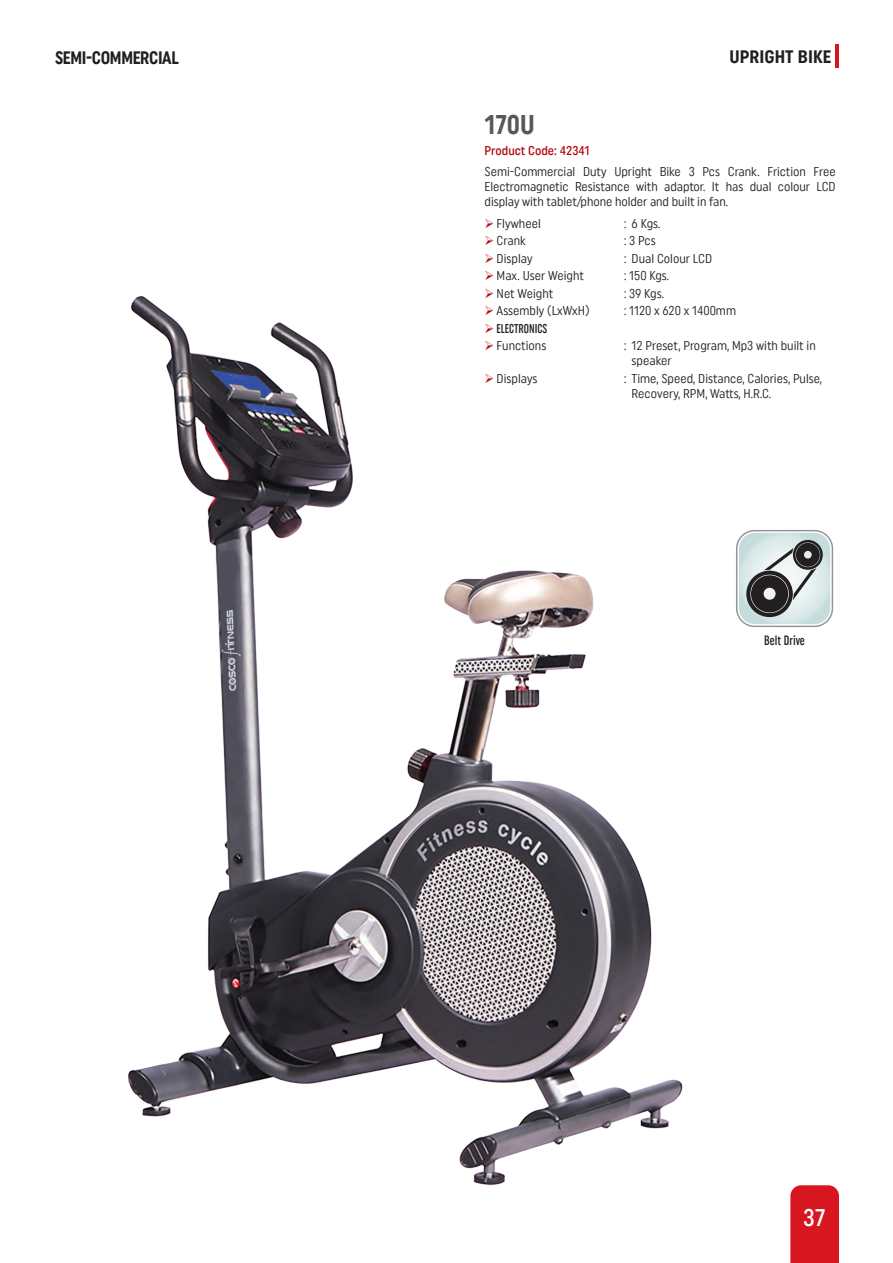
<style>
.page{position:relative;width:893px;height:1263px;background:#fff}
.page>*{position:absolute;margin:0;border:0;box-sizing:border-box;transform-origin:0 0}
.Product_Name{font:27px "Uniform Condensed 4";color:#57585a;scale:.95 1}
.t1{font:24px "Uniform Condensed 2";color:#fff}
.Master_Page{font:18px "Uniform Condensed 4";letter-spacing:-.02em;color:#231f20;scale:.93 1}
.Master_Page-2{font:18px "Uniform Condensed 4";color:#231f20}
.Body_Text_2{font:13.5px "Uniform Extra Condensed 2";color:#231f20}
.Body_Text_2-2{font:12.75px/15.3px "Uniform Condensed 6";color:#231f20}
.Product_Code{font:12.75px "Uniform Condensed 2";color:#b00d15}
.t2{font:12.75px "Uniform Extra Condensed 2";color:#231f20}
</style>
<div class="page">
<div style="left:790px;top:1185px;width:49px;height:78px;background:#d7171f"></div>
<hr style="left:836px;top:45px;width:3px;height:23px;background:#d7171f">
<img style="left:128px;top:296px;width:555px;height:889px">
<svg style="left:737px;top:531px;width:95px;height:95px;background:#cee1e1"></svg>
<div style="left:734px;top:528px;width:101px;height:101px;border:4px solid #fff;border-radius:18px"></div>
<div style="left:736px;top:530px;width:97px;height:97px;border:2px solid #939598;border-radius:18px"></div>
<svg style="left:746px;top:540px;width:77px;height:77px;background:#969c9c"></svg>
<svg style="left:486px;top:296px;width:7px;height:2px"></svg>
<svg style="left:486px;top:306px;width:7px;height:9px"></svg>
<svg style="left:486px;top:323px;width:7px;height:10px"></svg>
<svg style="left:486px;top:341px;width:7px;height:9px"></svg>
<svg style="left:486px;top:374px;width:7px;height:9px"></svg>
<p class="Master_Page" style="left:55px;top:47px;width:134px">SEMI-COMMERCIAL</p>
<h3 class="Master_Page-2" style="left:729px;top:46px;width:103px">UPRIGHT BIKE</h3>
<p class="Product_Name" style="left:485px;top:108px;width:54px">170U</p>
<p class="Product_Code" style="left:485px;top:143px;width:106px">Product Code: 42341</p>
<p class="Body_Text_2-2" style="left:485px;top:163px;width:353px;text-align:justify">Semi-Commercial Duty Upright Bike 3 Pcs Crank. Friction Free Electromagnetic Resistance with adaptor. It has dual colour LCD display with tablet/phone holder and built in fan.</p>
<p class="Body_Text_2-2" style="left:497px;top:216px;width:46px">Flywheel</p>
<p class="Body_Text_2-2" style="left:624px;top:216px;width:38px">: 6 Kgs.</p>
<p class="Body_Text_2-2" style="left:497px;top:233px;width:31px">Crank</p>
<p class="Body_Text_2-2" style="left:624px;top:233px;width:33px">: 3 Pcs</p>
<p class="Body_Text_2-2" style="left:497px;top:250px;width:37px">Display</p>
<p class="Body_Text_2-2" style="left:624px;top:250px;width:90px">: Dual Colour LCD</p>
<p class="Body_Text_2-2" style="left:497px;top:268px;width:89px">Max. User Weight</p>
<p class="Body_Text_2-2" style="left:624px;top:268px;width:46px">: 150 Kgs.</p>
<p class="Body_Text_2-2" style="left:497px;top:285px;width:58px">Net Weight</p>
<p class="Body_Text_2-2" style="left:624px;top:285px;width:41px">: 39 Kgs.</p>
<p class="Body_Text_2-2" style="left:497px;top:303px;width:94px">Assembly (LxWxH)</p>
<p class="Body_Text_2-2" style="left:624px;top:303px;width:113px">: 1120 x 620 x 1400mm</p>
<p class="t2" style="left:497px;top:321px;width:52px">ELECTRONICS</p>
<p class="Body_Text_2-2" style="left:497px;top:338px;width:51px">Functions</p>
<p class="Body_Text_2-2" style="left:632px;top:338px;width:186px;text-indent:-8px">: 12 Preset, Program, Mp3 with built in speaker</p>
<p class="Body_Text_2-2" style="left:497px;top:371px;width:42px">Displays</p>
<p class="Body_Text_2-2" style="left:632px;top:371px;width:192px;text-indent:-8px">: Time, Speed, Distance, Calories, Pulse,<br>Recovery, RPM, Watts, H.R.C.</p>
<p class="Body_Text_2" style="left:764px;top:633px;width:42px">Belt Drive</p>
<h2 class="t1" style="left:803px;top:1203px;width:24px">37</h2>
</div>
